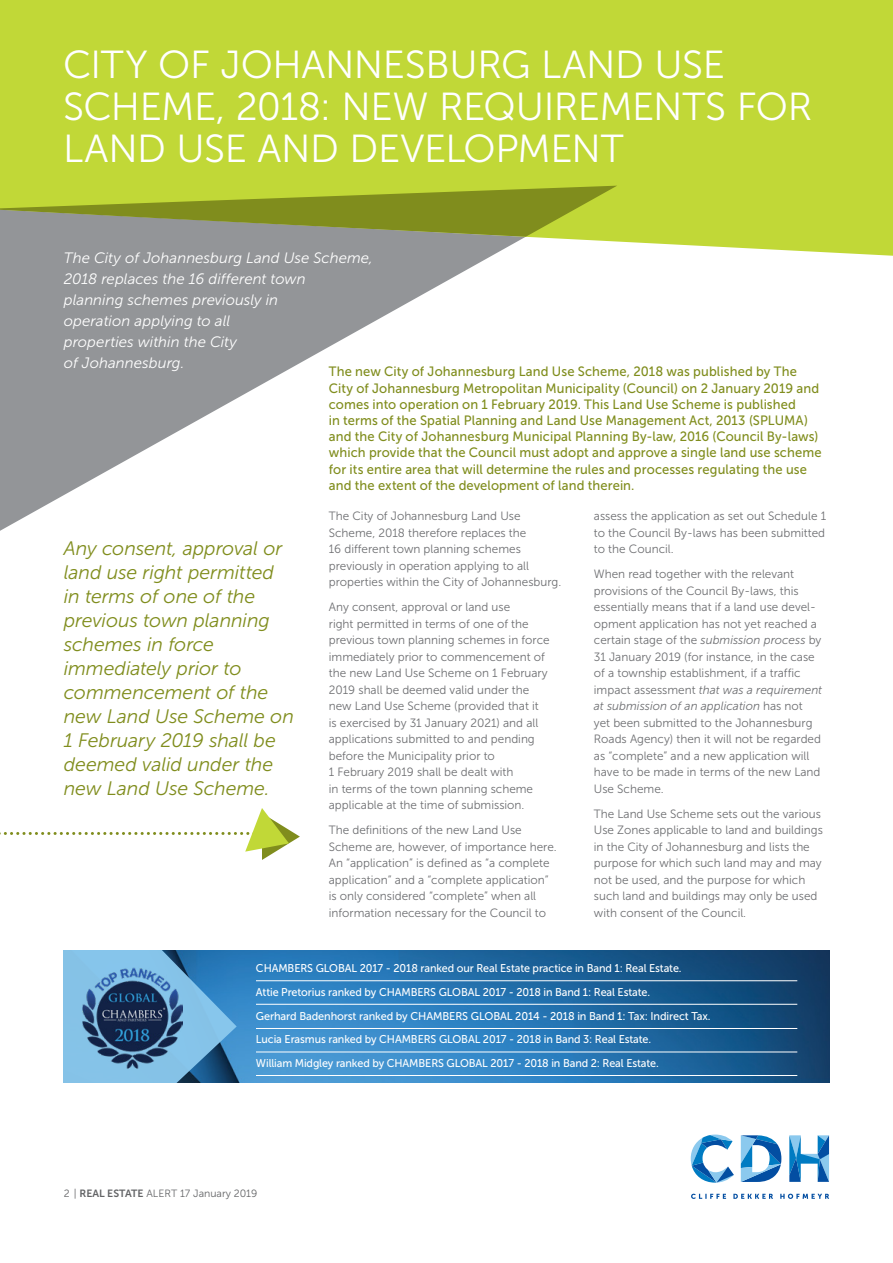
<style>
.page{position:relative;width:893px;height:1263px;background:#fff}
.page>*{position:absolute;margin:0;border:0;box-sizing:border-box;transform-origin:0 0}
.t1{font:39px/42px "Museo Sans 300";letter-spacing:-.01em;color:#fff}
.t2{font:italic 19.5px/24px "Museo Sans 300";letter-spacing:-.005em;color:#808d1d}
.t3{font:italic 15px/21px "Museo Sans 300";letter-spacing:.005em;color:#fff}
.t4{font:13.5px/16.2px "Museo Sans 500";letter-spacing:.01em;color:#808d1d;scale:.96 1}
.t5{font:12px/16.5px "Museo Sans 300";color:#6d6e71}
.t6{font:11.25px/23.7px "Museo Sans 500";letter-spacing:-.01em;color:#fff;scale:.96 1}
.t7{font:10.5px "Museo Sans 300";color:#636466}
.s1{font-style:italic}
.s2{font-family:"Museo Sans 700"}
</style>
<div class="page">
<div style="left:0;top:0;width:893px;height:256px;background:#c1d837"></div>
<svg style="left:0;top:237px;width:526px;height:294px"></svg>
<svg style="left:0;top:186px;width:617px;height:51px;background:#97a440"></svg>
<svg style="left:691px;top:1194px;width:138px;height:5px"></svg>
<svg style="left:789px;top:1135px;width:40px;height:47px"></svg>
<svg style="left:691px;top:1134px;width:43px;height:48px"></svg>
<svg style="left:741px;top:1135px;width:40px;height:47px"></svg>
<svg style="left:0;top:808px;width:300px;height:52px"></svg>
<img style="left:237px;top:950px;width:592px;height:133px">
<svg style="left:64px;top:950px;width:173px;height:133px;background:#62a3cf"></svg>
<hr style="left:256px;top:980px;width:541px;height:1px;background:#fff">
<hr style="left:256px;top:1004px;width:541px;height:1px;background:#fff">
<hr style="left:256px;top:1028px;width:541px;height:1px;background:#fff">
<hr style="left:256px;top:1051px;width:541px;height:1px;background:#fff">
<hr style="left:256px;top:1075px;width:541px;height:1px;background:#fff">
<img style="left:83px;top:967px;width:99px;height:103px">
<h1 class="t1" style="left:63px;top:44px;width:750px">CITY OF JOHANNESBURG LAND USE<br>SCHEME, 2018: NEW REQUIREMENTS FOR<br>LAND USE AND DEVELOPMENT</h1>
<p class="t3" style="left:64px;top:247px;width:311px">The City of Johannesburg Land Use Scheme,<br>2018 replaces the 16 different town<br>planning schemes previously in<br>operation applying to all<br>properties within the City<br>of Johannesburg.</p>
<p class="t4" style="left:329px;top:364px;width:515px">The new City of Johannesburg Land Use Scheme, 2018 was published by The City of Johannesburg Metropolitan Municipality (Council) on 2 January 2019 and comes into operation on 1 February 2019. This Land Use Scheme is published<br>in terms of the Spatial Planning and Land Use Management Act, 2013 (SPLUMA) and the City of Johannesburg Municipal Planning By-law, 2016 (Council By-laws) which provide that the Council must adopt and approve a single land use scheme for its entire area that will determine the rules and processes regulating the use and the extent of the development of land therein.</p>
<p class="t2" style="left:64px;top:536px;width:232px">Any consent, approval or land use right permitted in terms of one of the previous town planning schemes in force immediately prior to commencement of the new Land Use Scheme on<br>1 February 2019 shall be deemed valid under the new Land Use Scheme.</p>
<p class="t5" style="left:329px;top:508px;width:234px">The City of Johannesburg Land Use Scheme, 2018 therefore replaces the<br>16 different town planning schemes previously in operation applying to all properties within the City of Johannesburg.</p>
<p class="t5" style="left:329px;top:599px;width:222px">Any consent, approval or land use<br>right permitted in terms of one of the previous town planning schemes in force immediately prior to commencement of the new Land Use Scheme on 1 February 2019 shall be deemed valid under the new Land Use Scheme (provided that it is exercised by 31 January 2021) and all applications submitted to and pending before the Municipality prior to<br>1 February 2019 shall be dealt with<br>in terms of the town planning scheme applicable at the time of submission.</p>
<p class="t5" style="left:329px;top:822px;width:229px">The definitions of the new Land Use Scheme are, however, of importance here.<br>An “application” is defined as “a complete application” and a “complete application” is only considered “complete” when all information necessary for the Council to</p>
<p class="t5" style="left:594px;top:508px;width:234px;text-align:justify">assess the application as set out Schedule 1 to the Council By-laws has been submitted to the Council.</p>
<p class="t5" style="left:594px;top:566px;width:230px">When read together with the relevant provisions of the Council By-laws, this essentially means that if a land use devel&shy;opment application has not yet reached a certain stage of the <span class="s1">submission process</span> by 31 January 2019 (for instance, in the case of a township establishment, if a traffic impact assessment <span class="s1">that was a requirement at submission of an application</span> has not<br>yet been submitted to the Johannesburg Roads Agency) then it will not be regarded as “complete” and a new application will have to be made in terms of the new Land Use Scheme.</p>
<p class="t5" style="left:594px;top:805px;width:230px">The Land Use Scheme sets out the various Use Zones applicable to land and buildings in the City of Johannesburg and lists the purpose for which such land may and may not be used, and the purpose for which such land and buildings may only be used with consent of the Council.</p>
<p class="t6" style="left:256px;top:956px;width:475px">CHAMBERS GLOBAL 2017 - 2018 ranked our Real Estate practice in Band 1: Real Estate.<br>Attie Pretorius ranked by CHAMBERS GLOBAL 2017 - 2018 in Band 1: Real Estate.<br>Gerhard Badenhorst ranked by CHAMBERS GLOBAL 2014 - 2018 in Band 1: Tax: Indirect Tax.<br>Lucia Erasmus ranked by CHAMBERS GLOBAL 2017 - 2018 in Band 3: Real Estate.<br>William Midgley ranked by CHAMBERS GLOBAL 2017 - 2018 in Band 2: Real Estate.</p>
<p class="t7" style="left:64px;top:1188px;width:195px">2 | <span class="s2">REAL ESTATE</span> ALERT 17 January 2019</p>
</div>
